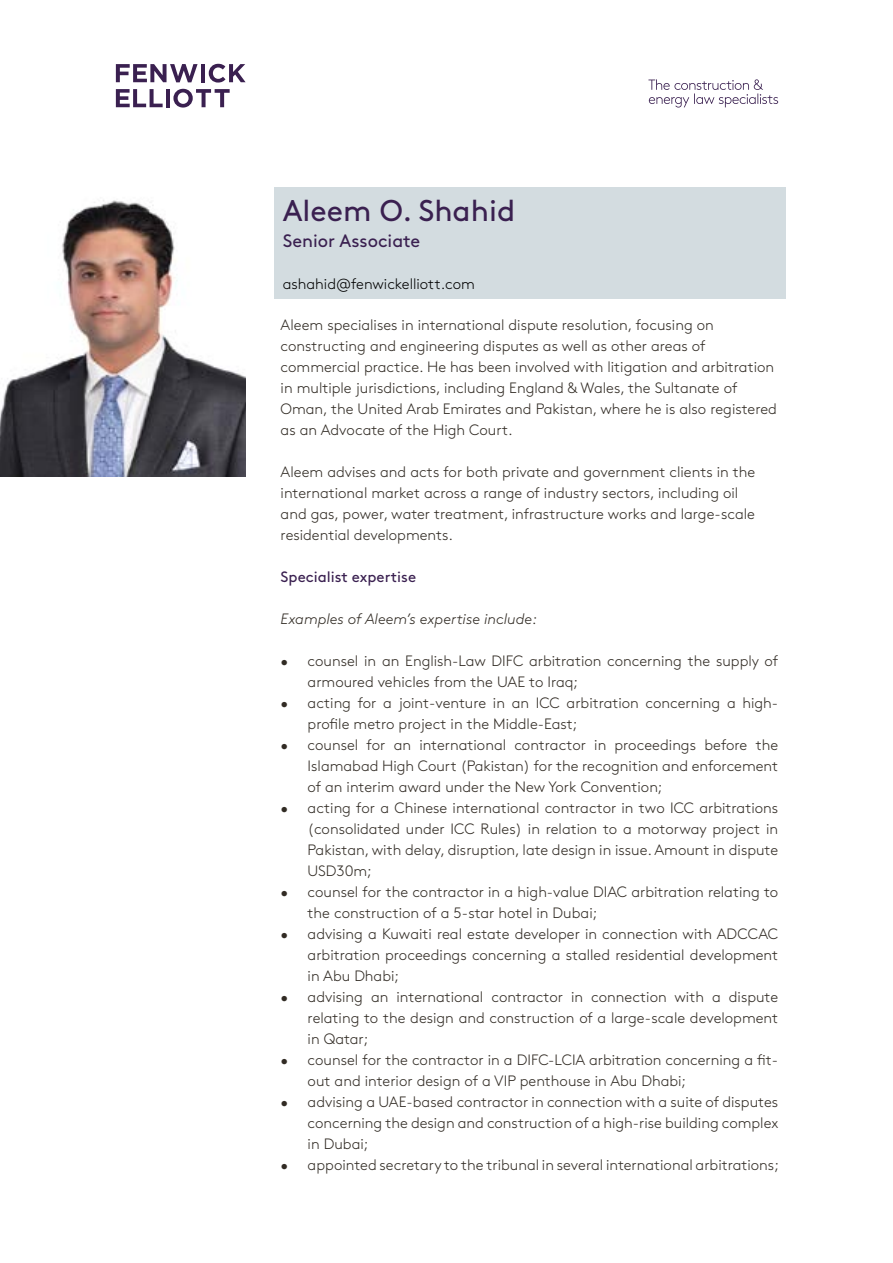
<style>
.page{position:relative;width:893px;height:1263px;background:#fff}
.page>*{position:absolute;margin:0;border:0;box-sizing:border-box;transform-origin:0 0}
.t1{font:30px "Brown";color:#3a2050}
.t2{font:18px "Brown";color:#3a2050}
.t3{font:300 15px/21px "Brown";color:#312b24}
.t4{font:italic 300 15px "Brown";color:#312b24}
.t5{font:300 15px "Brown";color:#000}
.t6{font:15px "Brown";color:#3a2050}
</style>
<div class="page">
<div style="left:274px;top:187px;width:511px;height:112px;background:#d3dce0"></div>
<svg style="left:648px;top:79px;width:130px;height:29px"></svg>
<svg style="left:116px;top:64px;width:82px;height:18px"></svg>
<hr style="left:201px;top:64px;width:4px;height:18px;background:#3a2050">
<svg style="left:209px;top:64px;width:37px;height:19px"></svg>
<svg style="left:116px;top:89px;width:47px;height:18px"></svg>
<hr style="left:166px;top:89px;width:4px;height:18px;background:#3a2050">
<svg style="left:173px;top:89px;width:57px;height:19px"></svg>
<img style="left:0;top:200px;width:246px;height:276px">
<h1 class="t1" style="left:283px;top:188px;width:234px">Aleem O. Shahid</h1>
<p class="t2" style="left:283px;top:227px;width:139px">Senior Associate</p>
<p class="t5" style="left:283px;top:273px;width:194px">ashahid@fenwickelliott.com</p>
<p class="t3" style="left:281px;top:313px;width:498px">Aleem specialises in international dispute resolution, focusing on constructing and engineering disputes as well as other areas of commercial practice. He has been involved with litigation and arbitration in multiple jurisdictions, including England &amp; Wales, the Sultanate of Oman, the United Arab Emirates and Pakistan, where he is also registered as an Advocate of the High Court.</p>
<p class="t3" style="left:281px;top:460px;width:476px">Aleem advises and acts for both private and government clients in the international market across a range of industry sectors, including oil and gas, power, water treatment, infrastructure works and large-scale residential developments.</p>
<p class="t6" style="left:281px;top:565px;width:137px">Specialist expertise</p>
<p class="t4" style="left:281px;top:608px;width:258px">Examples of Aleem’s expertise include:</p>
<p class="t3" style="left:308px;top:649px;width:472px;text-indent:-27px">• counsel in an English-Law DIFC arbitration concerning the supply of armoured vehicles from the UAE to Iraq;</p>
<p class="t3" style="left:308px;top:691px;width:472px;text-indent:-27px">• acting for a joint-venture in an ICC arbitration concerning a high&shy;profile metro project in the Middle-East;</p>
<p class="t3" style="left:308px;top:733px;width:472px;text-align:justify;text-indent:-27px">• counsel for an international contractor in proceedings before the Islamabad High Court (Pakistan) for the recognition and enforcement of an interim award under the New York Convention;</p>
<p class="t3" style="left:308px;top:796px;width:472px;text-align:justify;text-indent:-27px">• acting for a Chinese international contractor in two ICC arbitrations (consolidated under ICC Rules) in relation to a motorway project in Pakistan, with delay, disruption, late design in issue. Amount in dispute USD30m;</p>
<p class="t3" style="left:308px;top:880px;width:472px;text-indent:-27px">• counsel for the contractor in a high-value DIAC arbitration relating to the construction of a 5-star hotel in Dubai;</p>
<p class="t3" style="left:308px;top:922px;width:472px;text-align:justify;text-indent:-27px">• advising a Kuwaiti real estate developer in connection with ADCCAC arbitration proceedings concerning a stalled residential development in Abu Dhabi;</p>
<p class="t3" style="left:308px;top:985px;width:472px;text-align:justify;text-indent:-27px">• advising an international contractor in connection with a dispute relating to the design and construction of a large-scale development in Qatar;</p>
<p class="t3" style="left:308px;top:1048px;width:472px;text-indent:-27px">• counsel for the contractor in a DIFC-LCIA arbitration concerning a fit&shy;out and interior design of a VIP penthouse in Abu Dhabi;</p>
<p class="t3" style="left:308px;top:1090px;width:472px;text-align:justify;text-indent:-27px">• advising a UAE-based contractor in connection with a suite of disputes concerning the design and construction of a high-rise building complex in Dubai;</p>
<p class="t3" style="left:281px;top:1153px;width:500px">• appointed secretary to the tribunal in several international arbitrations;</p>
</div>
